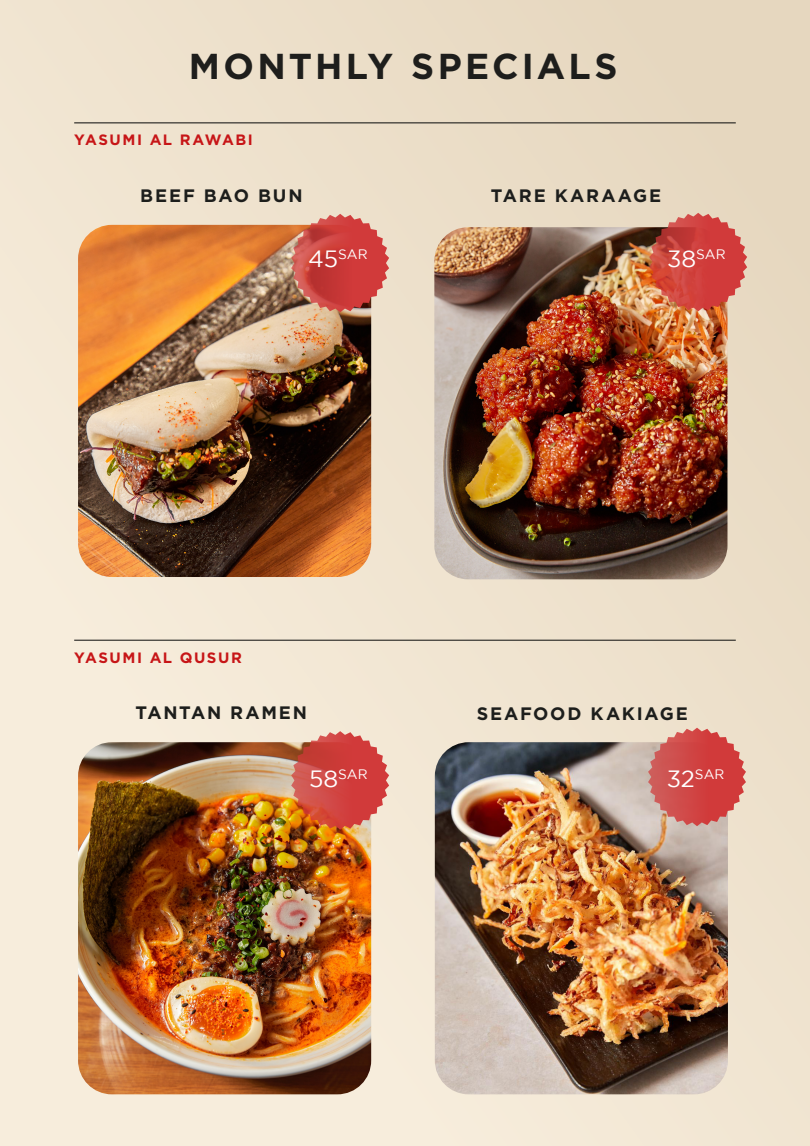
<style>
.page{position:relative;width:810px;height:1146px;background:#fff}
.page>*{position:absolute;margin:0;border:0;box-sizing:border-box;transform-origin:0 0}
.t1{font:700 36px "Gotham";letter-spacing:.085em;color:#1e1e1c}
.t2{font:700 18px "Gotham";letter-spacing:.1em;color:#1d1e1c}
.t3{font:700 15px "Gotham";letter-spacing:.1em;color:#c71517}
.t4{font:13.65px "Gotham";color:#fff}
.s1{font-size:23.48px}
</style>
<div class="page">
<div style="left:0;top:1px;width:810px;height:1144px;background:linear-gradient(to right,#f5ead9,#e8dac4)"></div>
<hr style="left:74px;top:640px;width:662px;height:1px;background:#1d1d1b">
<hr style="left:74px;top:122px;width:662px;height:1px;background:#1d1d1b">
<img style="left:435px;top:742px;width:293px;height:352px">
<svg style="left:648px;top:727px;width:98px;height:99px;background:#d46b66"></svg>
<img style="left:78px;top:742px;width:293px;height:352px">
<svg style="left:291px;top:731px;width:98px;height:98px;background:#d46355"></svg>
<img style="left:78px;top:225px;width:293px;height:352px">
<svg style="left:291px;top:214px;width:98px;height:98px;background:#ce5f57"></svg>
<img style="left:434px;top:227px;width:293px;height:352px">
<svg style="left:649px;top:213px;width:98px;height:98px;background:#d05d52"></svg>
<h1 class="t1" style="left:189px;top:43px;width:430px">MONTHLY SPECIALS</h1>
<p class="t3" style="left:74px;top:130px;width:180px">YASUMI AL RAWABI</p>
<p class="t2" style="left:140px;top:183px;width:164px">BEEF BAO BUN</p>
<p class="t2" style="left:491px;top:183px;width:172px">TARE KARAAGE</p>
<p class="t4" style="left:308px;top:247px;width:61px"><span class="s1">45</span>SAR</p>
<p class="t4" style="left:667px;top:246px;width:60px"><span class="s1">38</span>SAR</p>
<p class="t3" style="left:74px;top:647px;width:169px">YASUMI AL QUSUR</p>
<p class="t2" style="left:136px;top:700px;width:173px">TANTAN RAMEN</p>
<p class="t4" style="left:309px;top:766px;width:60px"><span class="s1">58</span>SAR</p>
<p class="t2" style="left:477px;top:702px;width:213px">SEAFOOD KAKIAGE</p>
<p class="t4" style="left:667px;top:766px;width:59px"><span class="s1">32</span>SAR</p>
</div>
